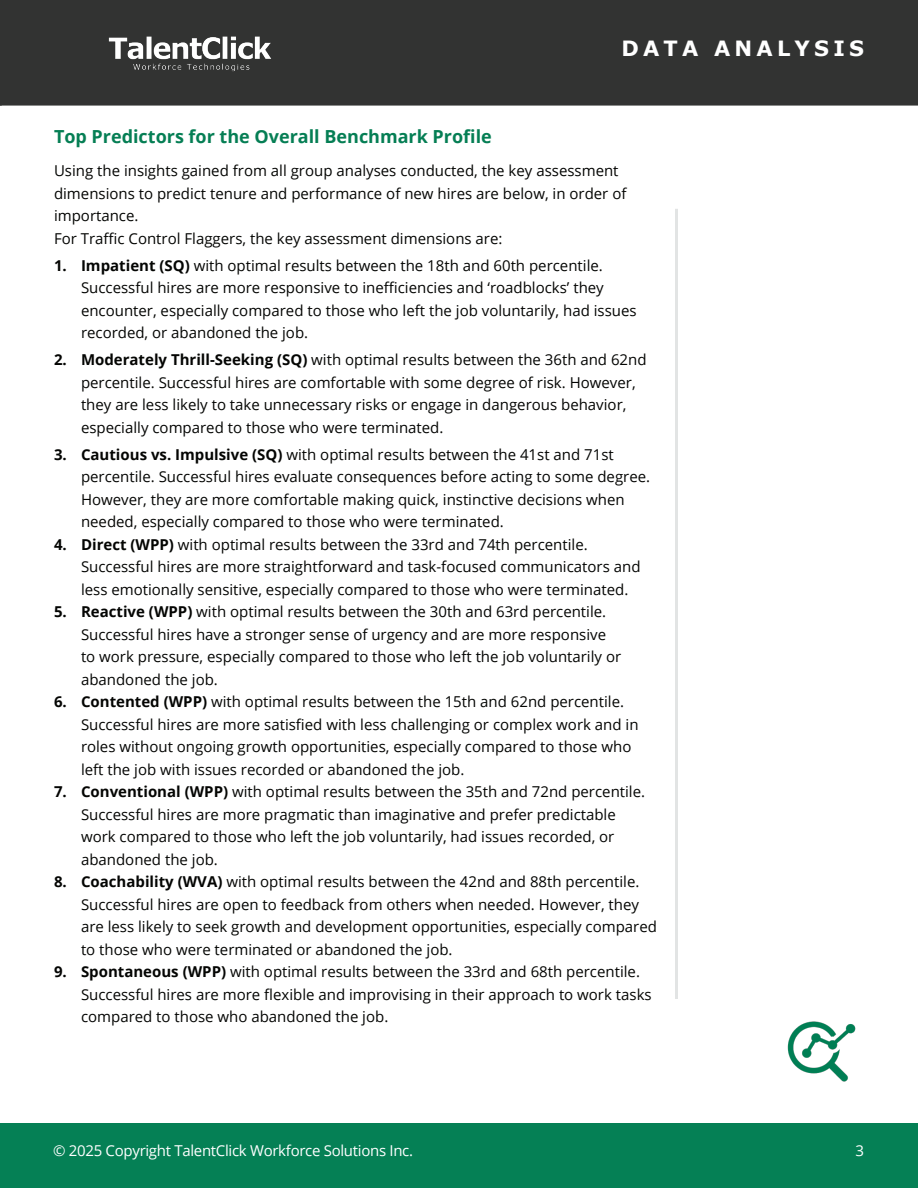
<style>
.page{position:relative;width:918px;height:1188px;background:#fff}
.page>*{position:absolute;margin:0;border:0;box-sizing:border-box;transform-origin:0 0}
.t1{font:700 21px "Verdana";letter-spacing:.2em;color:#fff}
.t2{font:700 18px "Open Sans";color:#057e54}
.t3{font:15px/22.5px "Open Sans";color:#040503}
.t4{font:15px "Open Sans";letter-spacing:-.02em;color:#fff}
.s1{font-weight:700}
</style>
<div class="page">
<div style="left:0;top:1123px;width:918px;height:65px;background:#058055"></div>
<div style="left:51px;top:0;width:867px;height:106px;background:#323332"></div>
<div style="left:0;top:0;width:51px;height:106px;background:#323332"></div>
<img style="left:103px;top:32px;width:173px;height:40px">
<hr style="left:675px;top:209px;width:3px;height:790px;background:#e2e4e4">
<img style="left:787px;top:1021px;width:69px;height:61px">
<h1 class="t1" style="left:622px;top:35px;width:244px">DATA ANALYSIS</h1>
<p class="t2" style="left:54px;top:124px;width:439px">Top Predictors for the Overall Benchmark Profile</p>
<p class="t3" style="left:54px;top:159px;width:574px">Using the insights gained from all group analyses conducted, the key assessment dimensions to predict tenure and performance of new hires are below, in order of importance.</p>
<p class="t3" style="left:54px;top:227px;width:450px">For Traffic Control Flaggers, the key assessment dimensions are:</p>
<p class="t3" style="left:81px;top:254px;width:557px;text-indent:-27px"><span class="s1">1. Impatient (SQ)</span> with optimal results between the 18th and 60th percentile.<br>Successful hires are more responsive to inefficiencies and ‘roadblocks’ they encounter, especially compared to those who left the job voluntarily, had issues recorded, or abandoned the job.</p>
<p class="t3" style="left:81px;top:348px;width:567px;text-indent:-27px"><span class="s1">2. Moderately Thrill-Seeking (SQ)</span> with optimal results between the 36th and 62nd percentile. Successful hires are comfortable with some degree of risk. However, they are less likely to take unnecessary risks or engage in dangerous behavior, especially compared to those who were terminated.</p>
<p class="t3" style="left:81px;top:443px;width:571px;text-indent:-27px"><span class="s1">3. Cautious vs. Impulsive (SQ)</span> with optimal results between the 41st and 71st percentile. Successful hires evaluate consequences before acting to some degree.<br>However, they are more comfortable making quick, instinctive decisions when needed, especially compared to those who were terminated.</p>
<p class="t3" style="left:81px;top:533px;width:561px;text-indent:-27px"><span class="s1">4. Direct (WPP)</span> with optimal results between the 33rd and 74th percentile.<br>Successful hires are more straightforward and task-focused communicators and less emotionally sensitive, especially compared to those who were terminated.</p>
<p class="t3" style="left:81px;top:600px;width:542px;text-indent:-27px"><span class="s1">5. Reactive (WPP)</span> with optimal results between the 30th and 63rd percentile.<br>Successful hires have a stronger sense of urgency and are more responsive to work pressure, especially compared to those who left the job voluntarily or abandoned the job.</p>
<p class="t3" style="left:81px;top:690px;width:559px;text-indent:-27px"><span class="s1">6. Contented (WPP)</span> with optimal results between the 15th and 62nd percentile.<br>Successful hires are more satisfied with less challenging or complex work and in roles without ongoing growth opportunities, especially compared to those who left the job with issues recorded or abandoned the job.</p>
<p class="t3" style="left:81px;top:780px;width:566px;text-indent:-27px"><span class="s1">7. Conventional (WPP)</span> with optimal results between the 35th and 72nd percentile.<br>Successful hires are more pragmatic than imaginative and prefer predictable work compared to those who left the job voluntarily, had issues recorded, or abandoned the job.</p>
<p class="t3" style="left:81px;top:870px;width:578px;text-indent:-27px"><span class="s1">8. Coachability (WVA)</span> with optimal results between the 42nd and 88th percentile.<br>Successful hires are open to feedback from others when needed. However, they are less likely to seek growth and development opportunities, especially compared to those who were terminated or abandoned the job.</p>
<p class="t3" style="left:81px;top:960px;width:572px;text-indent:-27px"><span class="s1">9. Spontaneous (WPP)</span> with optimal results between the 33rd and 68th percentile.<br>Successful hires are more flexible and improvising in their approach to work tasks compared to those who abandoned the job.</p>
<p class="t4" style="left:53px;top:1140px;width:362px">© 2025 Copyright TalentClick Workforce Solutions Inc.</p>
<p class="t4" style="left:855px;top:1140px;width:10px">3</p>
</div>
